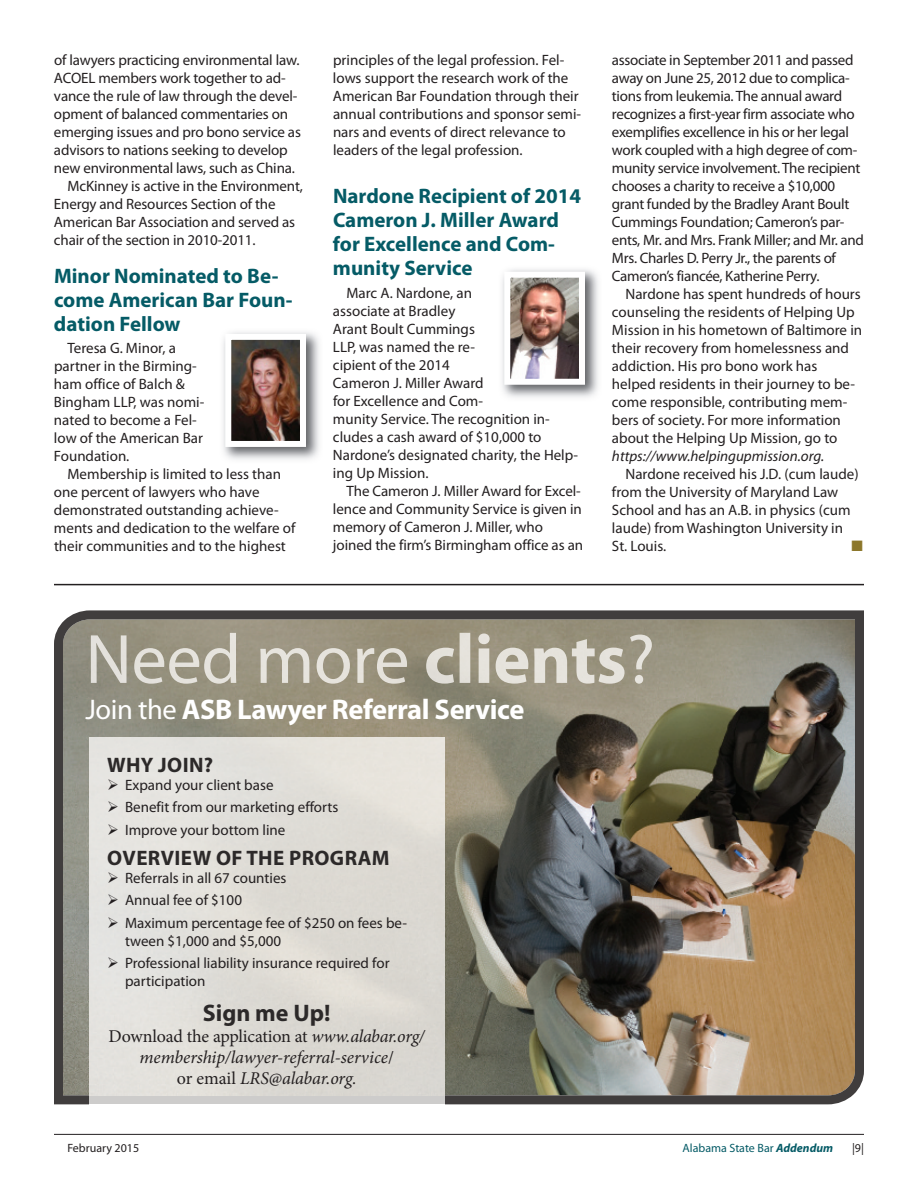
<style>
.page{position:relative;width:918px;height:1188px;background:#fff}
.page>*{position:absolute;margin:0;border:0;box-sizing:border-box;transform-origin:0 0}
.t1{font:700 28.5px "Myriad Pro";letter-spacing:-.015em;color:#fff}
.t2{font:700 24px "Myriad Pro";color:#2c2929}
.t3{font:700 21px/24px "Myriad Pro";color:#055b66}
.t4{font:700 21px "Myriad Pro";letter-spacing:.02em;color:#2c2929}
.t5{font:italic 18px/21px "Minion Pro";letter-spacing:-.005em;color:#231f20;text-align:center}
.t6{font:15px/18px "Myriad Pro";color:#231f20}
.t7{font:15px/18px "Myriad Pro";letter-spacing:-.02em;color:#231f20}
.t8{font:italic 15px "Myriad Pro";color:#231f20}
.t9{font:15px "Zapf Dingbats";color:#8c772b}
.t10{font:12px "Myriad Pro";color:#055b66}
.t11{font:12px "Myriad Pro";color:#231f20}
.s1{font-weight:400}
.s2{font-style:normal}
.s3{font-weight:700;font-style:italic}
</style>
<div class="page">
<hr style="left:54px;top:1134px;width:810px;height:1px;background:#231f20">
<hr style="left:54px;top:584px;width:810px;height:1px;background:#231f20">
<img style="left:502px;top:269px;width:96px;height:129px">
<img style="left:511px;top:279px;width:67px;height:99px">
<div style="left:504px;top:272px;width:81px;height:113px;border:6px solid #fff"></div>
<img style="left:223px;top:332px;width:96px;height:128px">
<img style="left:232px;top:341px;width:67px;height:99px">
<div style="left:225px;top:334px;width:81px;height:113px;border:6px solid #fff"></div>
<img style="left:54px;top:610px;width:810px;height:494px">
<div style="left:89px;top:1095px;width:355px;height:9px;background:#cdcccb"></div>
<img style="left:89px;top:738px;width:355px;height:357px">
<img style="left:91px;top:633px;width:316px;height:51px">
<img style="left:426px;top:633px;width:199px;height:51px">
<img style="left:630px;top:635px;width:22px;height:49px">
<p class="t6" style="left:54px;top:52px;width:247px">of lawyers practicing environmental law.</p>
<p class="t6" style="left:54px;top:70px;width:233px">ACOEL members work together to ad-</p>
<p class="t6" style="left:54px;top:88px;width:245px">vance the rule of law through the devel-</p>
<p class="t6" style="left:54px;top:106px;width:236px">opment of balanced commentaries on</p>
<p class="t6" style="left:54px;top:124px;width:248px">emerging issues and pro bono service as</p>
<p class="t6" style="left:54px;top:142px;width:235px">advisors to nations seeking to develop</p>
<p class="t6" style="left:54px;top:160px;width:243px">new environmental laws, such as China.</p>
<p class="t6" style="left:67px;top:178px;width:237px">McKinney is active in the Environment,</p>
<p class="t6" style="left:54px;top:196px;width:223px">Energy and Resources Section of the</p>
<p class="t6" style="left:54px;top:214px;width:243px">American Bar Association and served as</p>
<p class="t6" style="left:54px;top:232px;width:203px">chair of the section in 2010-2011.</p>
<h3 class="t3" style="left:54px;top:265px;width:240px">Minor Nominated to Be&shy;come American Bar Foun&shy;dation Fellow</h3>
<p class="t6" style="left:54px;top:340px;width:152px;text-indent:14px">Teresa G. Minor, a partner in the Birming&shy;ham office of Balch &amp;<br>Bingham LLP, was nomi&shy;nated to become a Fel&shy;low of the American Bar<br>Foundation.</p>
<p class="t6" style="left:54px;top:466px;width:243px;text-indent:13px">Membership is limited to less than one percent of lawyers who have demonstrated outstanding achieve&shy;ments and dedication to the welfare of their communities and to the highest</p>
<p class="t6" style="left:333px;top:52px;width:250px">principles of the legal profession. Fel&shy;lows support the research work of the American Bar Foundation through their annual contributions and sponsor semi&shy;nars and events of direct relevance to leaders of the legal profession.</p>
<h3 class="t3" style="left:333px;top:186px;width:250px">Nardone Recipient of 2014<br>Cameron J. Miller Award for Excellence and Com&shy;munity Service</h3>
<p class="t6" style="left:333px;top:285px;width:247px;text-indent:14px">Marc A. Nardone, an<br>associate at Bradley<br>Arant Boult Cummings<br>LLP, was named the re-<br>cipient of the 2014<br>Cameron J. Miller Award<br>for Excellence and Com-<br>munity Service. The recognition in&shy;cludes a cash award of $10,000 to<br>Nardone’s designated charity, the Help&shy;ing Up Mission.</p>
<p class="t6" style="left:333px;top:483px;width:252px;text-indent:14px">The Cameron J. Miller Award for Excel&shy;lence and Community Service is given in memory of Cameron J. Miller, who joined the firm’s Birmingham office as an</p>
<p class="t7" style="left:612px;top:52px;width:253px">associate in September 2011 and passed away on June 25, 2012 due to complica&shy;tions from leukemia. The annual award recognizes a first-year firm associate who exemplifies excellence in his or her legal work coupled with a high degree of com&shy;munity service involvement. The recipient chooses a charity to receive a $10,000 grant funded by the Bradley Arant Boult Cummings Foundation; Cameron’s par&shy;ents, Mr. and Mrs. Frank Miller; and Mr. and Mrs. Charles D. Perry Jr., the parents of Cameron’s fiancée, Katherine Perry.</p>
<p class="t6" style="left:612px;top:286px;width:252px;text-indent:14px">Nardone has spent hundreds of hours counseling the residents of Helping Up Mission in his hometown of Baltimore in their recovery from homelessness and addiction. His pro bono work has helped residents in their journey to be&shy;come responsible, contributing mem&shy;bers of society. For more information about the Helping Up Mission, go to</p>
<p class="t8" style="left:612px;top:451px;width:214px">https://www.helpingupmission.org.</p>
<p class="t6" style="left:612px;top:466px;width:248px;text-indent:14px">Nardone received his J.D. (cum laude) from the University of Maryland Law<br>School and has an A.B. in physics (cum laude) from Washington University in<br>St. Louis.</p>
<p class="t9" style="left:851px;top:537px;width:13px">■</p>
<h1 class="t1" style="left:85px;top:699px;width:440px"><span class="s1">Join the</span> ASB Lawyer Referral Service</h1>
<h3 class="t4" style="left:107px;top:757px;width:107px">WHY JOIN?</h3>
<p class="t6" style="left:107px;top:777px;width:168px">➢ Expand your client base</p>
<p class="t6" style="left:107px;top:799px;width:233px">➢ Benefit from our marketing efforts</p>
<p class="t6" style="left:107px;top:822px;width:180px">➢ Improve your bottom line</p>
<h3 class="t4" style="left:107px;top:850px;width:284px">OvERvIEW OF THE PROGRAM</h3>
<p class="t6" style="left:107px;top:870px;width:181px">➢ Referrals in all 67 counties</p>
<p class="t6" style="left:107px;top:892px;width:136px">➢ Annual fee of $100</p>
<p class="t6" style="left:125px;top:915px;width:284px;text-indent:-18px">➢ Maximum percentage fee of $250 on fees be&shy;tween $1,000 and $5,000</p>
<p class="t6" style="left:125px;top:955px;width:266px;text-indent:-18px">➢ Professional liability insurance required for participation</p>
<h2 class="t2" style="left:203px;top:1004px;width:129px">Sign me Up!</h2>
<p class="t5" style="left:109px;top:1027px;width:318px"><span class="s2">Download the application at</span> www.alabar.org/ membership/lawyer-referral-service<span class="s2">/<br>or email</span> LRS@alabar.org.</p>
<p class="t11" style="left:68px;top:1143px;width:73px">February 2015</p>
<p class="t10" style="left:683px;top:1143px;width:152px">Alabama State Bar <span class="s3">Addendum</span></p>
<p class="t11" style="left:852px;top:1143px;width:13px">|9|</p>
</div>
